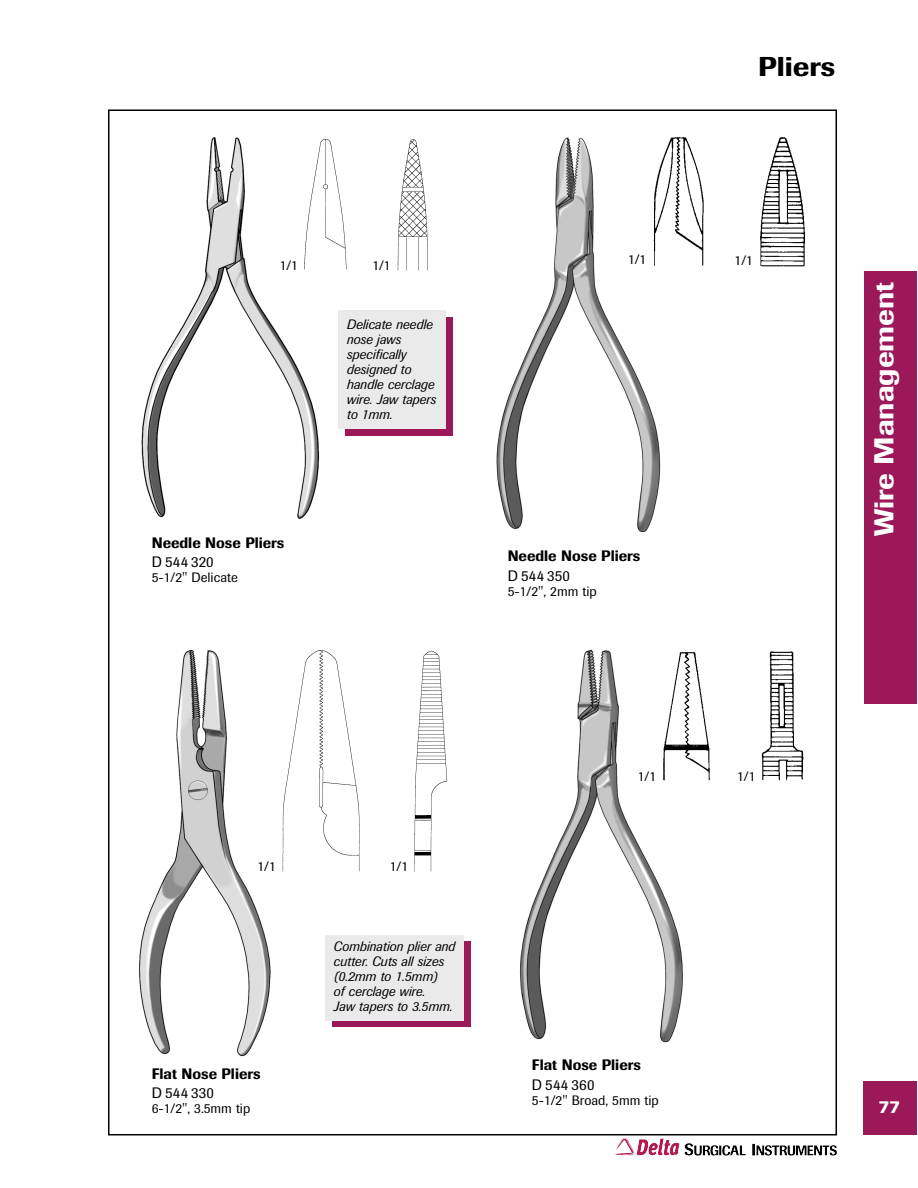
<style>
.page{position:relative;width:918px;height:1188px;background:#fff}
.page>*{position:absolute;margin:0;border:0;box-sizing:border-box;transform-origin:0 0}
.t1{font:500 27px "Imago";color:#fff;scale:1.1 1}
.t2{font:500 27px "Imago";color:#000;scale:1.1 1}
.t3{font:500 18px "Imago";color:#fff}
.t4{font:500 15px "Imago";color:#000}
.t5{font:15px "Imago";letter-spacing:.02em;color:#000}
.t6{font:italic 13.5px/15px "Imago";color:#000}
.t7{font:13.5px "Imago";color:#000}
</style>
<div class="page">
<img style="left:615px;top:1139px;width:222px;height:16px">
<div style="left:864px;top:1081px;width:53px;height:54px;background:#9b1958"></div>
<div style="left:864px;top:271px;width:53px;height:432px;background:#9b1958"></div>
<img style="left:496px;top:137px;width:165px;height:395px">
<img style="left:760px;top:137px;width:45px;height:130px">
<img style="left:638px;top:137px;width:66px;height:151px">
<img style="left:141px;top:137px;width:179px;height:382px">
<img style="left:299px;top:137px;width:48px;height:137px">
<img style="left:397px;top:139px;width:31px;height:132px">
<img style="left:519px;top:649px;width:164px;height:394px">
<img style="left:761px;top:651px;width:43px;height:130px">
<img style="left:654px;top:649px;width:56px;height:139px">
<div style="left:345px;top:317px;width:108px;height:119px;background:#9b1958"></div>
<div style="left:338px;top:311px;width:108px;height:118px;background:#eaeaea"></div>
<img style="left:139px;top:649px;width:132px;height:408px">
<img style="left:414px;top:650px;width:34px;height:222px">
<img style="left:258px;top:649px;width:102px;height:236px">
<div style="left:332px;top:942px;width:138px;height:85px;background:#9b1958"></div>
<div style="left:326px;top:935px;width:138px;height:86px;background:#eaeaea"></div>
<h1 class="t2" style="left:758px;top:57px;width:72px">Pliers</h1>
<p class="t7" style="left:280px;top:260px;width:20px">1/1</p>
<p class="t7" style="left:372px;top:260px;width:20px">1/1</p>
<p class="t4" style="left:152px;top:537px;width:134px">Needle Nose Pliers</p>
<p class="t5" style="left:152px;top:556px;width:63px">D 544 320</p>
<p class="t7" style="left:152px;top:573px;width:88px">5-1/2" Delicate</p>
<p class="t6" style="left:346px;top:318px;width:91px">Delicate needle nose jaws specifically designed to handle cerclage wire. Jaw tapers to 1mm.</p>
<p class="t7" style="left:628px;top:254px;width:20px">1/1</p>
<p class="t7" style="left:735px;top:255px;width:20px">1/1</p>
<p class="t4" style="left:508px;top:550px;width:134px">Needle Nose Pliers</p>
<p class="t5" style="left:508px;top:570px;width:64px">D 544 350</p>
<p class="t7" style="left:508px;top:586px;width:91px">5-1/2", 2mm tip</p>
<p class="t7" style="left:257px;top:862px;width:20px">1/1</p>
<p class="t7" style="left:390px;top:862px;width:20px">1/1</p>
<p class="t4" style="left:152px;top:1068px;width:110px">Flat Nose Pliers</p>
<p class="t5" style="left:152px;top:1087px;width:64px">D 544 330</p>
<p class="t7" style="left:152px;top:1104px;width:100px">6-1/2", 3.5mm tip</p>
<p class="t6" style="left:333px;top:940px;width:123px">Combination plier and cutter. Cuts all sizes (0.2mm to 1.5mm)<br>of cerclage wire.<br>Jaw tapers to 3.5mm.</p>
<p class="t7" style="left:638px;top:771px;width:20px">1/1</p>
<p class="t7" style="left:737px;top:771px;width:20px">1/1</p>
<p class="t4" style="left:532px;top:1059px;width:110px">Flat Nose Pliers</p>
<p class="t5" style="left:532px;top:1079px;width:64px">D 544 360</p>
<p class="t7" style="left:532px;top:1095px;width:128px">5-1/2" Broad, 5mm tip</p>
<h1 class="t1" style="left:875px;top:536px;width:232px;rotate:-90deg">Wire Management</h1>
<h2 class="t3" style="left:879px;top:1100px;width:22px">77</h2>
</div>
